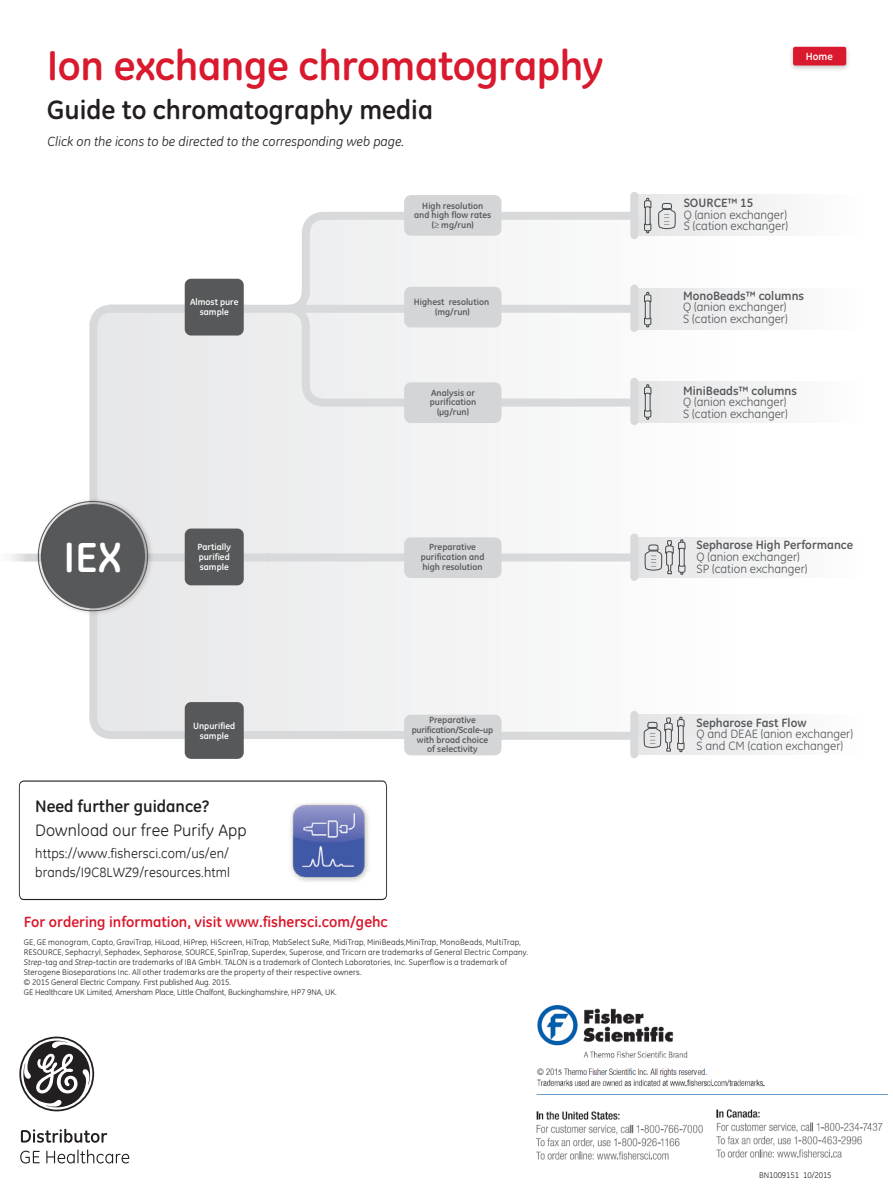
<style>
.page{position:relative;width:893px;height:1191px;background:#fff}
.page>*{position:absolute;margin:0;border:0;box-sizing:border-box;transform-origin:0 0}
.t1{font:700 42.6px "GE Inspira";color:#fff}
.t2{font:700 42px "GE Inspira";letter-spacing:-.01em;color:#d9192d}
.t3{font:700 27px "GE Inspira";color:#231f20}
.t4{font:16.8px "GE Inspira";letter-spacing:.005em;color:#231f20}
.t5{font:700 16.8px "GE Inspira";color:#231f20}
.t6{font:700 15px "GE Inspira";color:#d9192d}
.t7{font:13.5px/19.6px "GE Inspira";letter-spacing:.01em;color:#231f20}
.t8{font:italic 13.5px "GE Inspira";color:#231f20}
.t9{font:12.3px/11.7px "GE Inspira";color:#57585a}
.t10{font:700 12.3px "GE Inspira";color:#57585a}
.t11{font:700 10.5px "GE Inspira";color:#fff}
.t12{font:700 9.15px/9.6px "GE Inspira";color:#57585a;text-align:center}
.t13{font:700 9.15px/9.6px "GE Inspira";color:#fff;text-align:center}
.t14{font:8.25px/9.9px "GE Inspira";letter-spacing:.015em;color:#231f20}
.t15{font:8.25px "GE Inspira";letter-spacing:-.015em;color:#231f20}
.s1{font-style:italic}
</style>
<div class="page">
<svg style="left:184px;top:235px;width:565px;height:497px"></svg>
<div style="left:634px;top:195px;width:229px;height:40px;background:#f3f3f4"></div>
<div style="left:630px;top:196px;width:8px;height:39px;background:#d8d9db"></div>
<div style="left:634px;top:288px;width:229px;height:41px;background:#f2f2f3"></div>
<div style="left:634px;top:382px;width:229px;height:40px;background:#f2f2f3"></div>
<div style="left:630px;top:382px;width:8px;height:39px;background:#d8d9db"></div>
<div style="left:634px;top:714px;width:230px;height:40px;background:#f4f4f5"></div>
<div style="left:634px;top:537px;width:230px;height:41px;background:#f4f5f5"></div>
<div style="left:630px;top:715px;width:8px;height:39px;background:#d8d9db"></div>
<svg style="left:643px;top:715px;width:41px;height:40px"></svg>
<svg style="left:658px;top:196px;width:18px;height:33px"></svg>
<div style="left:474px;top:732px;width:156px;height:8px;background:#d8d9db"></div>
<div style="left:89px;top:301px;width:165px;height:236px;background:#e9eaeb"></div>
<svg style="left:27px;top:537px;width:658px;height:59px"></svg>
<svg style="left:89px;top:550px;width:360px;height:193px"></svg>
<div style="left:116px;top:305px;width:519px;height:8px;background:#d8d9db"></div>
<svg style="left:281px;top:198px;width:370px;height:222px"></svg>
<div style="left:185px;top:528px;width:59px;height:57px;background:#57585a;border-radius:6px"></div>
<div style="left:185px;top:702px;width:59px;height:57px;background:#57585a;border-radius:6px"></div>
<div style="left:185px;top:279px;width:59px;height:56px;background:#57585a;border-radius:6px"></div>
<div style="left:404px;top:714px;width:97px;height:41px;background:#d4d5d7;border-radius:7px"></div>
<div style="left:404px;top:537px;width:97px;height:41px;background:#d4d5d7;border-radius:7px"></div>
<div style="left:404px;top:382px;width:97px;height:41px;background:#d4d5d7;border-radius:7px"></div>
<div style="left:404px;top:195px;width:97px;height:41px;background:#d4d5d7;border-radius:7px"></div>
<div style="left:404px;top:287px;width:97px;height:40px;background:#d4d5d7;border-radius:7px"></div>
<img style="left:34px;top:495px;width:122px;height:122px">
<div style="left:788px;top:44px;width:63px;height:28px;background:#231f20;opacity:.22"></div>
<div style="left:793px;top:47px;width:53px;height:18px;background:#d9192d;border-radius:2px"></div>
<svg style="left:19px;top:780px;width:368px;height:120px"></svg>
<img style="left:259px;top:793px;width:115px;height:97px">
<svg style="left:21px;top:1128px;width:86px;height:14px"></svg>
<svg style="left:20px;top:1150px;width:20px;height:13px"></svg>
<svg style="left:46px;top:1149px;width:83px;height:14px"></svg>
<svg style="left:19px;top:1036px;width:75px;height:75px"></svg>
<img style="left:536px;top:1005px;width:351px;height:155px">
<h2 class="t2" style="left:47px;top:39px;width:558px">Ion exchange chromatography</h2>
<h3 class="t3" style="left:47px;top:93px;width:388px">Guide to chromatography media</h3>
<h3 class="t8" style="left:48px;top:134px;width:358px">Click on the icons to be directed to the corresponding web page.</h3>
<p class="t12" style="left:414px;top:200px;width:79px">High resolution and high flow rates (≥ mg/run)</p>
<p class="t13" style="left:190px;top:297px;width:50px">Almost pure sample</p>
<p class="t12" style="left:414px;top:297px;width:77px">Highest resolution (mg/run)</p>
<p class="t12" style="left:430px;top:387px;width:48px">Analysis or purification (µg/run)</p>
<h1 class="t1" style="left:64px;top:530px;width:59px">IEX</h1>
<p class="t13" style="left:198px;top:542px;width:35px;text-align:left">Partially purified sample</p>
<p class="t12" style="left:421px;top:542px;width:65px">Preparative purification and</p>
<p class="t12" style="left:422px;top:561px;width:62px">high resolution</p>
<p class="t13" style="left:193px;top:721px;width:44px">Unpurified sample</p>
<h3 class="t5" style="left:35px;top:795px;width:176px">Need further guidance?</h3>
<h3 class="t4" style="left:35px;top:820px;width:213px">Download our free Purify App</h3>
<h3 class="t7" style="left:35px;top:843px;width:196px">https://www.fishersci.com/us/en/ brands/I9C8LWZ9/resources.html</h3>
<p class="t12" style="left:412px;top:715px;width:83px">Preparative purification/Scale-up with broad choice<br>of selectivity</p>
<h3 class="t6" style="left:24px;top:912px;width:366px">For ordering information, visit www.fishersci.com/gehc</h3>
<p class="t14" style="left:24px;top:937px;width:506px">GE, GE monogram, Capto, GraviTrap, HiLoad, HiPrep, HiScreen, HiTrap, MabSelect SuRe, MidiTrap, MiniBeads,MiniTrap, MonoBeads, MultiTrap, RESOURCE, Sephacryl, Sephadex, Sepharose, SOURCE, SpinTrap, Superdex, Superose, and Tricorn are trademarks of General Electric Company.<br><span class="s1">Strep</span>-tag and <span class="s1">Strep</span>-tactin are trademarks of IBA GmbH. TALON is a trademark of Clontech Laboratories, Inc. Superflow is a trademark of Sterogene Bioseparations Inc. All other trademarks are the property of their respective owners.<br>© 2015 General Electric Company. First published Aug. 2015.<br>GE Healthcare UK Limited, Amersham Place, Little Chalfont, Buckinghamshire, HP7 9NA, UK.</p>
<p class="t11" style="left:806px;top:50px;width:29px">Home</p>
<h3 class="t10" style="left:684px;top:195px;width:71px">SOURCE™ 15</h3>
<h3 class="t9" style="left:684px;top:209px;width:106px">Q (anion exchanger)<br>S (cation exchanger)</h3>
<h3 class="t10" style="left:683px;top:287px;width:123px">MonoBeads™ columns</h3>
<h3 class="t9" style="left:683px;top:301px;width:106px">Q (anion exchanger)<br>S (cation exchanger)</h3>
<h3 class="t10" style="left:683px;top:382px;width:115px">MiniBeads™ columns</h3>
<h3 class="t9" style="left:683px;top:396px;width:106px">Q (anion exchanger)<br>S (cation exchanger)</h3>
<h3 class="t10" style="left:696px;top:537px;width:158px">Sepharose High Performance</h3>
<h3 class="t9" style="left:696px;top:551px;width:113px">Q (anion exchanger)<br>SP (cation exchanger)</h3>
<h3 class="t10" style="left:696px;top:714px;width:111px">Sepharose Fast Flow</h3>
<h3 class="t9" style="left:696px;top:728px;width:158px">Q and DEAE (anion exchanger)<br>S and CM (cation exchanger)</h3>
<p class="t15" style="left:759px;top:1169px;width:74px">BN1009151 10/2015</p>
</div>
